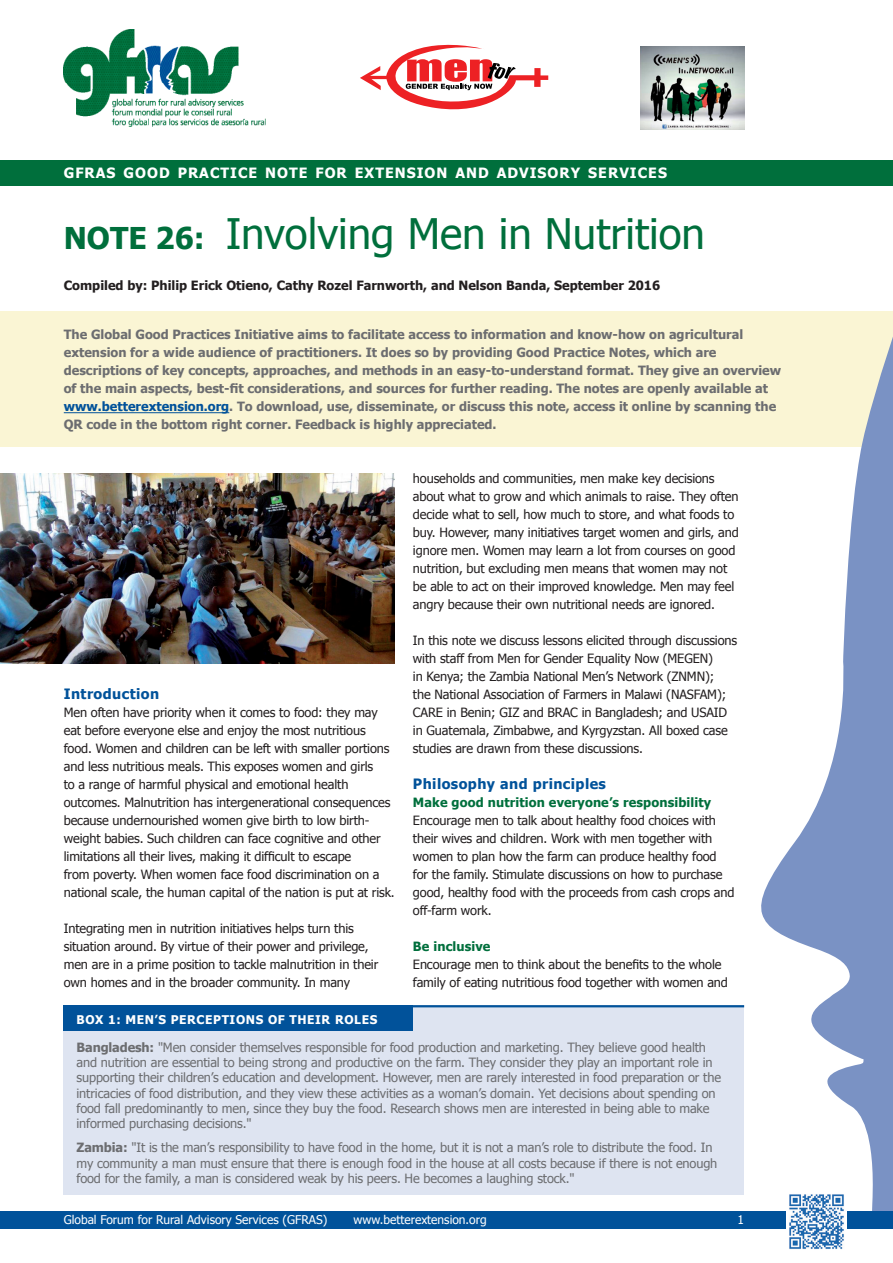
<style>
.page{position:relative;width:893px;height:1263px;background:#fff}
.page>*{position:absolute;margin:0;border:0;box-sizing:border-box;transform-origin:0 0}
.t1{font:42px "Tahoma";color:#006f3c}
._06_tussenkop_1_head{font:700 14.25px "Tahoma";letter-spacing:.03em;color:#01529a}
.t2{font:700 14.1px "Tahoma";letter-spacing:.07em;color:#fff}
._05_platte_tekst_bod{font:12.75px/18px "Tahoma";letter-spacing:-.01em;color:#231f20}
._11_boxtext{font:12.75px/15.3px "Tahoma";letter-spacing:-.01em;color:#6c6d70}
.t3{font:700 12.75px/18px "Tahoma";color:#6c6d70}
.t4{font:700 12.75px "Tahoma";color:#231f20}
.heading_level_2-gree{font:700 12.75px "Tahoma";letter-spacing:.01em;color:#006f3c}
.t5{font:12px "Tahoma";color:#fff}
._07_tussenkop_2_box{font:700 12px "Tahoma";letter-spacing:.05em;color:#fff}
.s1{font-weight:700;font-size:30px}
.s2{color:#01529a}
.s3{font-weight:700}
</style>
<div class="page">
<div style="left:0;top:160px;width:893px;height:26px;background:#006f3c"></div>
<img style="left:64px;top:30px;width:201px;height:96px">
<div style="left:0;top:312px;width:893px;height:135px;background:#faf5d4"></div>
<hr style="left:64px;top:412px;width:165px;height:1px;background:#01529a">
<svg style="left:360px;top:44px;width:188px;height:66px"></svg>
<img style="left:641px;top:46px;width:103px;height:84px">
<div style="left:64px;top:1005px;width:680px;height:189px;background:#dee4f1"></div>
<hr style="left:64px;top:1005px;width:680px;height:2px;background:#01529a">
<div style="left:64px;top:1005px;width:349px;height:26px;background:#01529a"></div>
<img style="left:0;top:474px;width:395px;height:189px">
<svg style="left:758px;top:311px;width:135px;height:901px"></svg>
<div style="left:0;top:1212px;width:893px;height:17px;background:#01529a"></div>
<img style="left:787px;top:1191px;width:60px;height:58px">
<p class="t2" style="left:64px;top:163px;width:605px">GFRAS GOOD PRACTICE NOTE FOR EXTENSION AND ADVISORY SERVICES</p>
<h1 class="t1" style="left:64px;top:206px;width:643px"><span class="s1">NOTE 26:</span> Involving Men in Nutrition</h1>
<p class="t4" style="left:64px;top:276px;width:598px">Compiled by: Philip Erick Otieno, Cathy Rozel Farnworth, and Nelson Banda, September 2016</p>
<p class="t3" style="left:64px;top:325px;width:719px">The Global Good Practices Initiative aims to facilitate access to information and know-how on agricultural extension for a wide audience of practitioners. It does so by providing Good Practice Notes, which are descriptions of key concepts, approaches, and methods in an easy-to-understand format. They give an overview of the main aspects, best-fit considerations, and sources for further reading. The notes are openly available at <span class="s2">www.betterextension.org</span>. To download, use, disseminate, or discuss this note, access it online by scanning the QR code in the bottom right corner. Feedback is highly appreciated.</p>
<p class="_06_tussenkop_1_head" style="left:64px;top:684px;width:97px">Introduction</p>
<p class="_05_platte_tekst_bod" style="left:64px;top:703px;width:333px">Men often have priority when it comes to food: they may eat before everyone else and enjoy the most nutritious food. Women and children can be left with smaller portions and less nutritious meals. This exposes women and girls<br>to a range of harmful physical and emotional health outcomes. Malnutrition has intergenerational consequences because undernourished women give birth to low birth&shy;weight babies. Such children can face cognitive and other limitations all their lives, making it difficult to escape<br>from poverty. When women face food discrimination on a national scale, the human capital of the nation is put at risk.</p>
<p class="_05_platte_tekst_bod" style="left:64px;top:919px;width:316px">Integrating men in nutrition initiatives helps turn this situation around. By virtue of their power and privilege, men are in a prime position to tackle malnutrition in their own homes and in the broader community. In many</p>
<p class="_05_platte_tekst_bod" style="left:413px;top:469px;width:327px">households and communities, men make key decisions about what to grow and which animals to raise. They often decide what to sell, how much to store, and what foods to buy. However, many initiatives target women and girls, and ignore men. Women may learn a lot from courses on good nutrition, but excluding men means that women may not be able to act on their improved knowledge. Men may feel angry because their own nutritional needs are ignored.</p>
<p class="_05_platte_tekst_bod" style="left:413px;top:631px;width:326px">In this note we discuss lessons elicited through discussions with staff from Men for Gender Equality Now (MEGEN)<br>in Kenya; the Zambia National Men’s Network (ZNMN);<br>the National Association of Farmers in Malawi (NASFAM); CARE in Benin; GIZ and BRAC in Bangladesh; and USAID in Guatemala, Zimbabwe, and Kyrgyzstan. All boxed case studies are drawn from these discussions.</p>
<p class="_06_tussenkop_1_head" style="left:413px;top:774px;width:194px">Philosophy and principles</p>
<p class="heading_level_2-gree" style="left:413px;top:793px;width:300px">Make good nutrition everyone’s responsibility</p>
<p class="_05_platte_tekst_bod" style="left:413px;top:811px;width:323px">Encourage men to talk about healthy food choices with their wives and children. Work with men together with women to plan how the farm can produce healthy food for the family. Stimulate discussions on how to purchase good, healthy food with the proceeds from cash crops and off-farm work.</p>
<p class="heading_level_2-gree" style="left:413px;top:937px;width:79px">Be inclusive</p>
<p class="_05_platte_tekst_bod" style="left:413px;top:955px;width:316px">Encourage men to think about the benefits to the whole family of eating nutritious food together with women and</p>
<p class="_07_tussenkop_2_box" style="left:77px;top:1011px;width:302px">BOX 1: MEN’S PERCEPTIONS OF THEIR ROLES</p>
<p class="_11_boxtext" style="left:77px;top:1039px;width:646px"><span class="s3">Bangladesh:</span> "Men consider themselves responsible for food production and marketing. They believe good health and nutrition are essential to being strong and productive on the farm. They consider they play an important role in supporting their children’s education and development. However, men are rarely interested in food preparation or the intricacies of food distribution, and they view these activities as a woman’s domain. Yet decisions about spending on food fall predominantly to men, since they buy the food. Research shows men are interested in being able to make informed purchasing decisions."</p>
<p class="_11_boxtext" style="left:77px;top:1139px;width:642px"><span class="s3">Zambia:</span> "It is the man’s responsibility to have food in the home, but it is not a man’s role to distribute the food. In my community a man must ensure that there is enough food in the house at all costs because if there is not enough food for the family, a man is considered weak by his peers. He becomes a laughing stock."</p>
<p class="t5" style="left:64px;top:1211px;width:265px">Global Forum for Rural Advisory Services (GFRAS)</p>
<p class="t5" style="left:354px;top:1211px;width:135px">www.betterextension.org</p>
<p class="t5" style="left:738px;top:1211px;width:8px">1</p>
</div>
